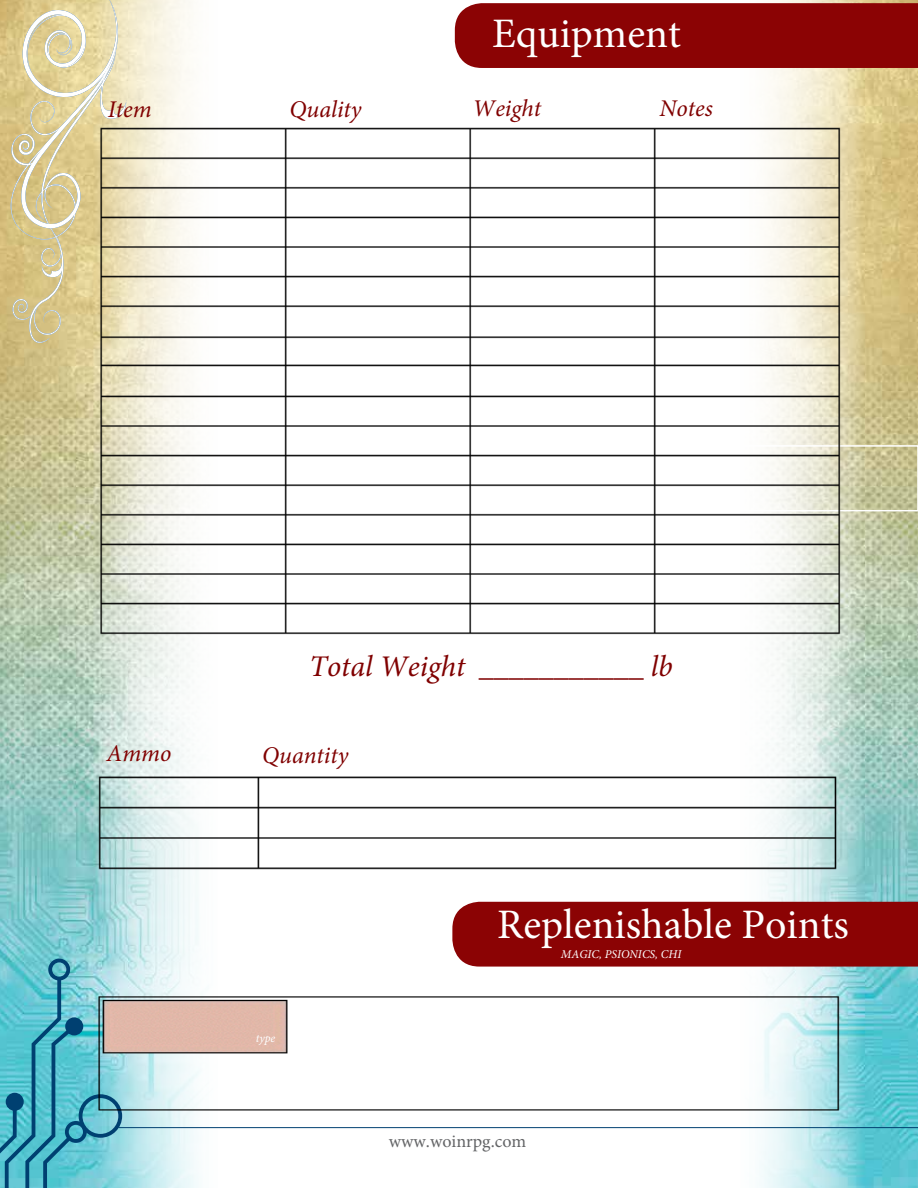
<style>
.page{position:relative;width:918px;height:1188px;background:#fff}
.page>*{position:absolute;margin:0;border:0;box-sizing:border-box;transform-origin:0 0}
.t1{font:42px "Minion Pro";color:#fff}
.t2{font:italic 30px "Minion Pro";color:#800000}
.t3{font:italic 24px "Minion Pro";color:#800000}
.t4{font:18px "Minion Pro";color:#636466}
.t5{font:italic 12px "Minion Pro";color:#fff}
</style>
<div class="page">
<img style="left:0;top:0;width:230px;height:1188px">
<img style="left:729px;top:80px;width:189px;height:1108px">
<div style="left:434px;top:0;width:484px;height:80px;background:#000;opacity:.5"></div>
<div style="left:455px;top:3px;width:463px;height:65px;background:#8b0304"></div>
<svg style="left:854px;top:444px;width:64px;height:68px;background:#c6c499"></svg>
<svg style="left:0;top:959px;width:122px;height:229px;background:#57b6c7"></svg>
<hr style="left:118px;top:1127px;width:800px;height:1px;background:#004071">
<svg style="left:415px;top:1127px;width:62px;height:2px"></svg>
<svg style="left:11px;top:0;width:117px;height:343px;background:#decf9d"></svg>
<img style="left:86px;top:112px;width:768px;height:536px">
<img style="left:92px;top:769px;width:753px;height:113px">
<div style="left:452px;top:902px;width:466px;height:65px;background:#8b0304"></div>
<img style="left:91px;top:988px;width:754px;height:131px">
<h1 class="t1" style="left:492px;top:6px;width:190px">Equipment</h1>
<p class="t3" style="left:108px;top:93px;width:45px">Item</p>
<p class="t3" style="left:290px;top:93px;width:74px">Quality</p>
<p class="t3" style="left:473px;top:92px;width:70px">Weight</p>
<p class="t3" style="left:660px;top:92px;width:55px">Notes</p>
<p class="t2" style="left:309px;top:646px;width:365px">Total Weight ___________ lb</p>
<p class="t3" style="left:106px;top:737px;width:66px">Ammo</p>
<p class="t3" style="left:262px;top:739px;width:88px">Quantity</p>
<p class="t5" style="left:256px;top:1030px;width:21px">type</p>
<h1 class="t1" style="left:497px;top:897px;width:353px">Replenishable Points</h1>
<p class="t5" style="left:561px;top:946px;width:122px">MAGIC, PSIONICS, CHI</p>
<p class="t4" style="left:389px;top:1129px;width:139px">www.woinrpg.com</p>
</div>
